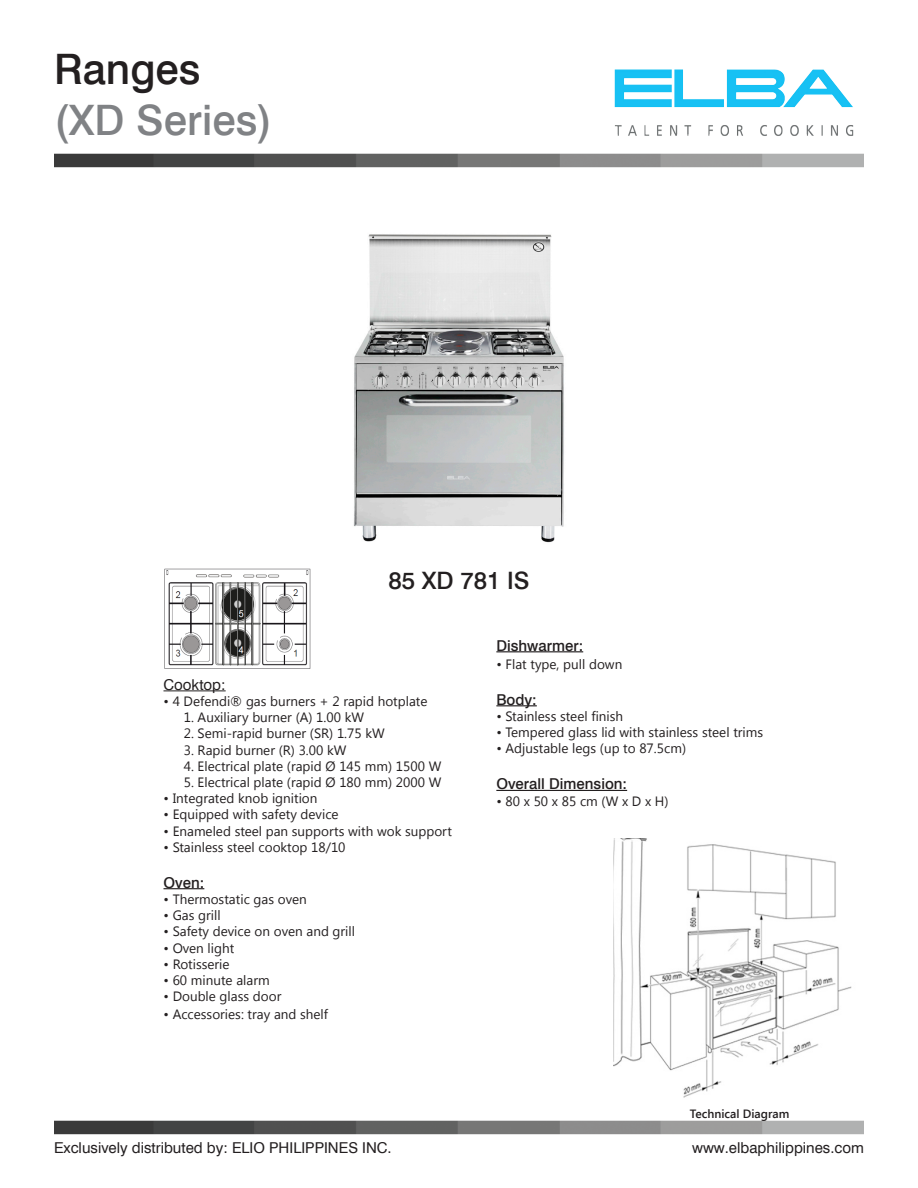
<style>
.page{position:relative;width:918px;height:1188px;background:#fff}
.page>*{position:absolute;margin:0;border:0;box-sizing:border-box;transform-origin:0 0}
.t1{font:500 42px "Swiss 721 BT";color:#808285}
.t2{font:500 42px "Swiss 721 BT";color:#231f20}
.t3{font:500 24px "Swiss 721 BT";color:#231f20}
.t4{font:15px "Swiss 721 BT";color:#231f20}
.t5{font:500 15px "Swiss 721 BT";color:#231f20}
.t6{font:13.5px "Segoe UI";color:#231f20}
.t7{font:600 12px "Segoe UI";color:#231f20}
</style>
<div class="page">
<img style="left:54px;top:153px;width:810px;height:15px">
<img style="left:54px;top:1120px;width:810px;height:15px">
<img style="left:614px;top:69px;width:240px;height:67px">
<img style="left:614px;top:839px;width:238px;height:259px">
<hr style="left:164px;top:690px;width:62px;height:1px;background:#231f20">
<hr style="left:164px;top:888px;width:40px;height:1px;background:#231f20">
<hr style="left:496px;top:651px;width:87px;height:1px;background:#231f20">
<hr style="left:496px;top:705px;width:41px;height:1px;background:#231f20">
<hr style="left:496px;top:790px;width:131px;height:1px;background:#231f20">
<img style="left:353px;top:234px;width:211px;height:309px">
<img style="left:164px;top:569px;width:147px;height:100px">
<p class="t2" style="left:54px;top:44px;width:148px">Ranges</p>
<p class="t1" style="left:54px;top:94px;width:220px">(XD Series)</p>
<p class="t3" style="left:388px;top:565px;width:143px">85 XD 781 IS</p>
<p class="t4" style="left:164px;top:675px;width:64px">Cooktop:</p>
<p class="t6" style="left:164px;top:692px;width:265px">• 4 Defendi® gas burners + 2 rapid hotplate</p>
<p class="t6" style="left:184px;top:708px;width:182px">1. Auxiliary burner (A) 1.00 kW</p>
<p class="t6" style="left:184px;top:724px;width:203px">2. Semi-rapid burner (SR) 1.75 kW</p>
<p class="t6" style="left:184px;top:740px;width:164px">3. Rapid burner (R) 3.00 kW</p>
<p class="t6" style="left:184px;top:757px;width:259px">4. Electrical plate (rapid Ø 145 mm) 1500 W</p>
<p class="t6" style="left:184px;top:773px;width:259px">5. Electrical plate (rapid Ø 180 mm) 2000 W</p>
<p class="t6" style="left:164px;top:789px;width:156px">• Integrated knob ignition</p>
<p class="t6" style="left:164px;top:805px;width:177px">• Equipped with safety device</p>
<p class="t6" style="left:164px;top:821px;width:290px">• Enameled steel pan supports with wok support</p>
<p class="t6" style="left:164px;top:838px;width:184px">• Stainless steel cooktop 18/10</p>
<p class="t5" style="left:164px;top:873px;width:42px">Oven:</p>
<p class="t6" style="left:164px;top:890px;width:145px">• Thermostatic gas oven</p>
<p class="t6" style="left:164px;top:906px;width:59px">• Gas grill</p>
<p class="t6" style="left:164px;top:922px;width:193px">• Safety device on oven and grill</p>
<p class="t6" style="left:164px;top:938px;width:72px">• Oven light</p>
<p class="t6" style="left:164px;top:955px;width:68px">• Rotisserie</p>
<p class="t6" style="left:164px;top:971px;width:108px">• 60 minute alarm</p>
<p class="t6" style="left:164px;top:987px;width:119px">• Double glass door</p>
<p class="t6" style="left:164px;top:1005px;width:166px">• Accessories: tray and shelf</p>
<p class="t5" style="left:496px;top:636px;width:88px">Dishwarmer:</p>
<p class="t6" style="left:496px;top:655px;width:127px">• Flat type, pull down</p>
<p class="t5" style="left:496px;top:690px;width:42px">Body:</p>
<p class="t6" style="left:496px;top:707px;width:128px">• Stainless steel finish</p>
<p class="t6" style="left:496px;top:723px;width:268px">• Tempered glass lid with stainless steel trims</p>
<p class="t6" style="left:496px;top:739px;width:191px">• Adjustable legs (up to 87.5cm)</p>
<p class="t5" style="left:496px;top:775px;width:132px">Overall Dimension:</p>
<p class="t6" style="left:496px;top:791px;width:174px">• 80 x 50 x 85 cm (W x D x H)</p>
<p class="t7" style="left:690px;top:1106px;width:101px">Technical Diagram</p>
<p class="t4" style="left:54px;top:1138px;width:339px">Exclusively distributed by: ELIO PHILIPPINES INC.</p>
<p class="t4" style="left:692px;top:1138px;width:173px">www.elbaphilippines.com</p>
</div>
